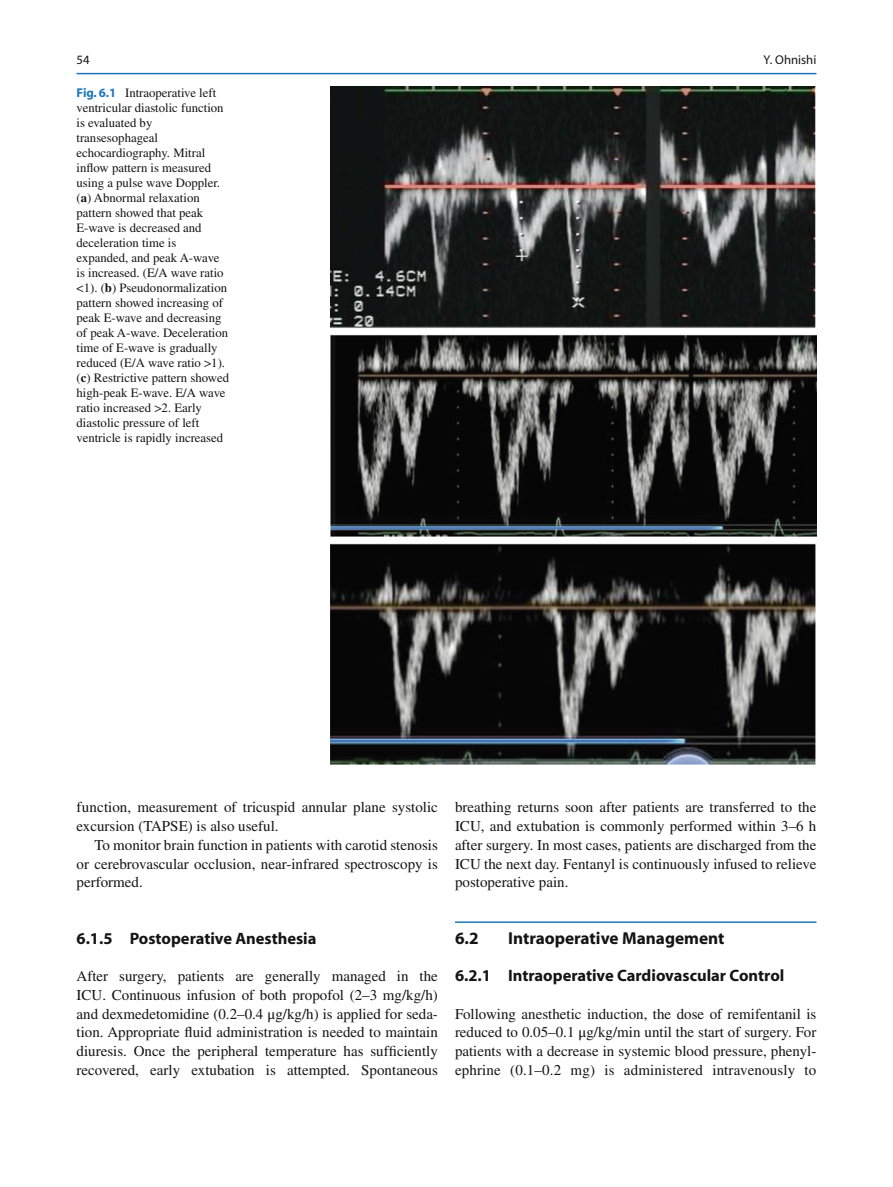
<style>
.page{position:relative;width:893px;height:1187px;background:#fff}
.page>*{position:absolute;margin:0;border:0;box-sizing:border-box;transform-origin:0 0}
.t1{font:700 17.25px "Cbffwn Jcmkbg Mcltvt Myriad";color:#131413}
.t2{font:700 16.5px "Cbffwn Jcmkbg Mcltvt Myriad";color:#131413}
.t3{font:15px/18.8px "Ccxpxf Xnhymj Mxctlj Times";color:#131413;text-align:justify}
.t4{font:12.75px/15px "Ccxpxf Xnhymj Mxctlj Times";color:#131413}
.t5{font:12.75px "Ybkctn Plnyyr Ldjwtl Myriad";letter-spacing:.005em;color:#131413}
.s1{font-family:"Cbffwn Jcmkbg Mcltvt Myriad";font-weight:700;color:#1f77b9}
.s2{font-family:"Jlxvsy Psvpny Btjwys Times";font-weight:700}
.s3{font-family:"Hbrhln Qcwpmn Ytgbhp STIX General"}
</style>
<div class="page">
<hr style="left:455px;top:921px;width:361px;height:1px;background:#1f77b9">
<img style="left:330px;top:87px;width:486px;height:677px">
<hr style="left:77px;top:73px;width:739px;height:1px;background:#1f77b9">
<p class="t5" style="left:77px;top:55px;width:15px">54</p>
<p class="t4" style="left:77px;top:86px;width:154px"><span class="s1">Fig. 6.1</span> Intraoperative left ventricular diastolic function is evaluated by transesophageal echocardiography. Mitral inflow pattern is measured using a pulse wave Doppler.<br>( <span class="s2">a</span> ) Abnormal relaxation pattern showed that peak<br>E-wave is decreased and deceleration time is expanded, and peak A-wave is increased. (E/A wave ratio &lt;1). ( <span class="s2">b</span> ) Pseudonormalization pattern showed increasing of peak E-wave and decreasing of peak A-wave. Deceleration time of E-wave is gradually reduced (E/A wave ratio &gt;1). ( <span class="s2">c</span> ) Restrictive pattern showed high-peak E-wave. E/A wave ratio increased &gt;2. Early diastolic pressure of left ventricle is rapidly increased</p>
<p class="t5" style="left:764px;top:55px;width:54px">Y. Ohnishi</p>
<p class="t3" style="left:77px;top:799px;width:363px">function, measurement of tricuspid annular plane systolic excursion (TAPSE) is also useful.</p>
<p class="t3" style="left:77px;top:836px;width:363px;text-indent:18px">To monitor brain function in patients with carotid stenosis or cerebrovascular occlusion, near-infrared spectroscopy is performed.</p>
<p class="t2" style="left:77px;top:931px;width:241px">6.1.5 Postoperative Anesthesia</p>
<p class="t3" style="left:77px;top:968px;width:363px">After surgery, patients are generally managed in the ICU. Continuous infusion of both propofol (2–3 mg/kg/h) and dexmedetomidine (0.2–0.4 <span class="s3">μ</span>g/kg/h) is applied for seda&shy;tion. Appropriate fluid administration is needed to maintain diuresis. Once the peripheral temperature has sufficiently recovered, early extubation is attempted. Spontaneous</p>
<p class="t3" style="left:455px;top:799px;width:363px">breathing returns soon after patients are transferred to the ICU, and extubation is commonly performed within 3–6 h after surgery. In most cases, patients are discharged from the ICU the next day. Fentanyl is continuously infused to relieve postoperative pain.</p>
<p class="t1" style="left:455px;top:931px;width:25px">6.2</p>
<p class="t1" style="left:508px;top:931px;width:218px">Intraoperative Management</p>
<p class="t2" style="left:455px;top:969px;width:331px">6.2.1 Intraoperative Cardiovascular Control</p>
<p class="t3" style="left:455px;top:1005px;width:363px">Following anesthetic induction, the dose of remifentanil is reduced to 0.05–0.1 <span class="s3">μ</span>g/kg/min until the start of surgery. For patients with a decrease in systemic blood pressure, phenyl&shy;ephrine (0.1–0.2 mg) is administered intravenously to</p>
</div>
